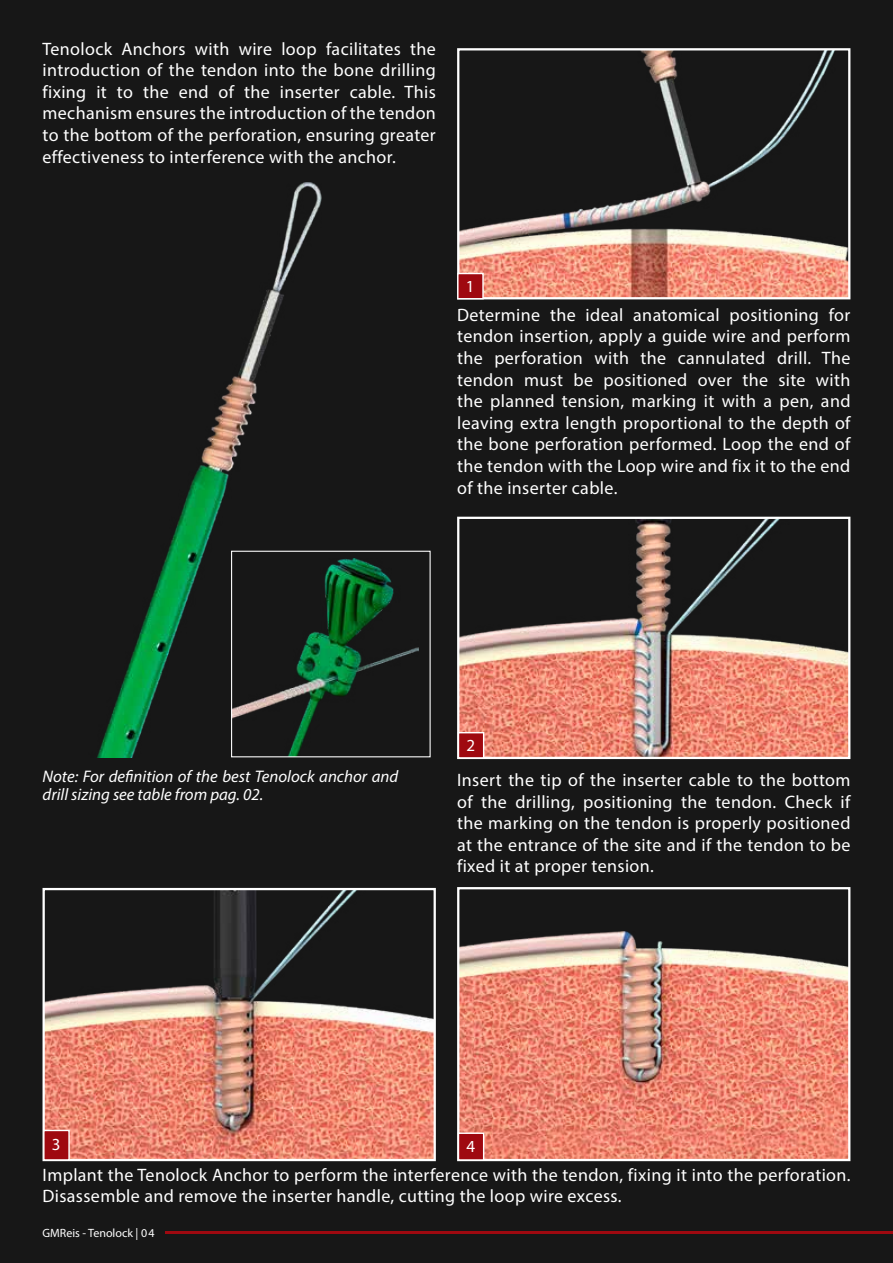
<style>
.page{position:relative;width:893px;height:1263px;background:#171717}
.page>*{position:absolute;margin:0;border:0;box-sizing:border-box;transform-origin:0 0}
.t1{font:18px/21.6px "Myriad Pro";letter-spacing:.02em;color:#fff;text-align:justify}
.t2{font:16.95px "Myriad Pro";color:#fff}
.t3{font:italic 16.8px/18px "Myriad Pro";color:#fff}
.t4{font:12px "Myriad Pro";color:#fff}
</style>
<div class="page">
<hr style="left:165px;top:1231px;width:728px;height:3px;background:#9f0910">
<img style="left:460px;top:51px;width:387px;height:245px">
<div style="left:457px;top:48px;width:393px;height:251px;border:2px solid #fff"></div>
<div style="left:457px;top:273px;width:27px;height:26px;background:#9f0910;border:1px solid #fff"></div>
<img style="left:460px;top:520px;width:387px;height:236px">
<div style="left:457px;top:517px;width:393px;height:242px;border:2px solid #fff"></div>
<div style="left:458px;top:732px;width:26px;height:27px;background:#9f0910;border:1px solid #fff"></div>
<img style="left:46px;top:891px;width:387px;height:267px">
<div style="left:43px;top:888px;width:393px;height:273px;border:2px solid #fff"></div>
<div style="left:43px;top:1130px;width:27px;height:30px;background:#9f0910;border:1px solid #fff"></div>
<img style="left:460px;top:931px;width:387px;height:227px">
<div style="left:457px;top:887px;width:393px;height:274px;border:2px solid #fff"></div>
<div style="left:458px;top:1132px;width:26px;height:29px;background:#9f0910;border:1px solid #fff"></div>
<img style="left:97px;top:183px;width:225px;height:575px">
<img style="left:233px;top:558px;width:186px;height:197px">
<div style="left:231px;top:551px;width:200px;height:206px;border:1px solid #fff"></div>
<p class="t1" style="left:43px;top:37px;width:395px">Tenolock Anchors with wire loop facilitates the introduction of the tendon into the bone drilling fixing it to the end of the inserter cable. This mechanism ensures the introduction of the tendon to the bottom of the perforation, ensuring greater effectiveness to interference with the anchor.</p>
<p class="t2" style="left:466px;top:276px;width:10px">1</p>
<p class="t1" style="left:457px;top:304px;width:395px">Determine the ideal anatomical positioning for tendon insertion, apply a guide wire and perform the perforation with the cannulated drill. The tendon must be positioned over the site with the planned tension, marking it with a pen, and leaving extra length proportional to the depth of the bone perforation performed. Loop the end of the tendon with the Loop wire and fix it to the end of the inserter cable.</p>
<p class="t3" style="left:43px;top:767px;width:357px">Note: For definition of the best Tenolock anchor and drill sizing see table from pag. 02.</p>
<p class="t2" style="left:466px;top:735px;width:10px">2</p>
<p class="t1" style="left:457px;top:769px;width:395px">Insert the tip of the inserter cable to the bottom of the drilling, positioning the tendon. Check if the marking on the tendon is properly positioned at the entrance of the site and if the tendon to be fixed it at proper tension.</p>
<p class="t2" style="left:52px;top:1134px;width:10px">3</p>
<p class="t2" style="left:466px;top:1136px;width:10px">4</p>
<p class="t1" style="left:43px;top:1164px;width:809px">Implant the Tenolock Anchor to perform the interference with the tendon, fixing it into the perforation.<br>Disassemble and remove the inserter handle, cutting the loop wire excess.</p>
<p class="t4" style="left:43px;top:1225px;width:114px">GMReis - Tenolock | 04</p>
</div>
